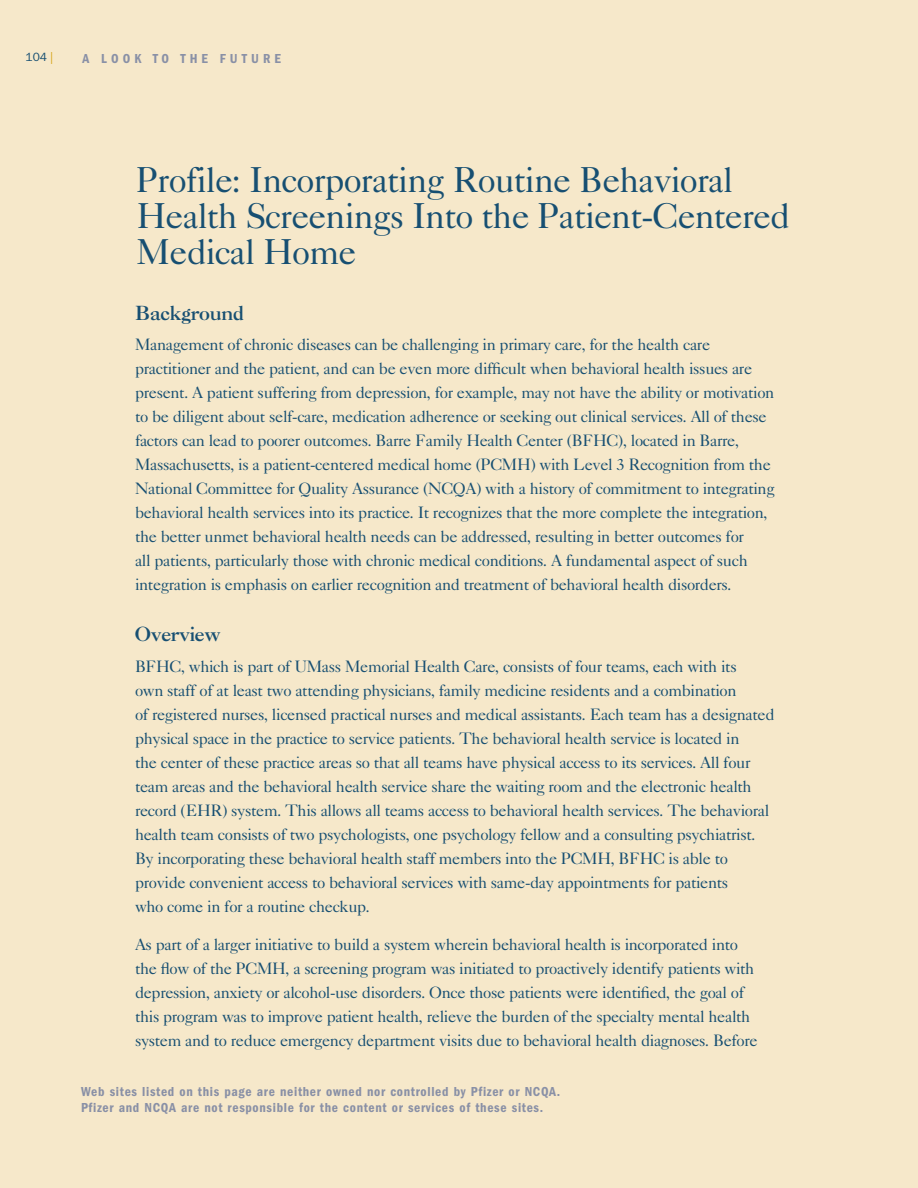
<style>
.page{position:relative;width:918px;height:1188px;background:#f6e8ca}
.page>*{position:absolute;margin:0;border:0;box-sizing:border-box;transform-origin:0 0}
.major_subhead{font:36px/36px "Caslon Five Forty";letter-spacing:-.025em;color:#174f72}
.Body_text{font:19.5px "Caslon Three";letter-spacing:-.015em;color:#174f72}
.Body_text-2{font:16.5px/24px "Caslon Five Forty";letter-spacing:-.025em;color:#174f72}
.t1{font:600 condensed 13.5px/16.2px "Franklin Gothic";letter-spacing:.05em;color:#8990a6}
.t2{font:600 condensed 13.5px "Franklin Gothic";letter-spacing:.3em;color:#8990a6}
.t3{font:12px "ITC Franklin Gothic Std";color:#174f72}
.s1{color:#d49f0c}
</style>
<div class="page">
<p class="t3" style="left:26px;top:50px;width:29px">104 <span class="s1">|</span></p>
<p class="t2" style="left:83px;top:50px;width:200px">A LOOK TO THE FUTURE</p>
<p class="major_subhead" style="left:136px;top:160px;width:655px">Profile: Incorporating Routine Behavioral<br>Health Screenings Into the Patient-Centered<br>Medical Home</p>
<p class="Body_text" style="left:135px;top:300px;width:110px">Background</p>
<p class="Body_text-2" style="left:135px;top:332px;width:641px">Management of chronic diseases can be challenging in primary care, for the health care practitioner and the patient, and can be even more difficult when behavioral health issues are present. A patient suffering from depression, for example, may not have the ability or motivation to be diligent about self-care, medication adherence or seeking out clinical services. All of these factors can lead to poorer outcomes. Barre Family Health Center (BFHC), located in Barre, Massachusetts, is a patient-centered medical home (PCMH) with Level 3 Recognition from the National Committee for Quality Assurance (NCQA) with a history of commitment to integrating behavioral health services into its practice. It recognizes that the more complete the integration, the better unmet behavioral health needs can be addressed, resulting in better outcomes for<br>all patients, particularly those with chronic medical conditions. A fundamental aspect of such integration is emphasis on earlier recognition and treatment of behavioral health disorders.</p>
<p class="Body_text" style="left:135px;top:622px;width:87px">Overview</p>
<p class="Body_text-2" style="left:135px;top:654px;width:641px">BFHC, which is part of UMass Memorial Health Care, consists of four teams, each with its<br>own staff of at least two attending physicians, family medicine residents and a combination<br>of registered nurses, licensed practical nurses and medical assistants. Each team has a designated physical space in the practice to service patients. The behavioral health service is located in<br>the center of these practice areas so that all teams have physical access to its services. All four team areas and the behavioral health service share the waiting room and the electronic health record (EHR) system. This allows all teams access to behavioral health services. The behavioral health team consists of two psychologists, one psychology fellow and a consulting psychiatrist.<br>By incorporating these behavioral health staff members into the PCMH, BFHC is able to provide convenient access to behavioral services with same-day appointments for patients<br>who come in for a routine checkup.</p>
<p class="Body_text-2" style="left:135px;top:932px;width:624px">As part of a larger initiative to build a system wherein behavioral health is incorporated into the flow of the PCMH, a screening program was initiated to proactively identify patients with depression, anxiety or alcohol-use disorders. Once those patients were identified, the goal of this program was to improve patient health, relieve the burden of the specialty mental health system and to reduce emergency department visits due to behavioral health diagnoses. Before</p>
<p class="t1" style="left:81px;top:1083px;width:481px">Web sites listed on this page are neither owned nor controlled by Pfizer or NCQA.<br>Pfizer and NCQA are not responsible for the content or services of these sites.</p>
</div>
